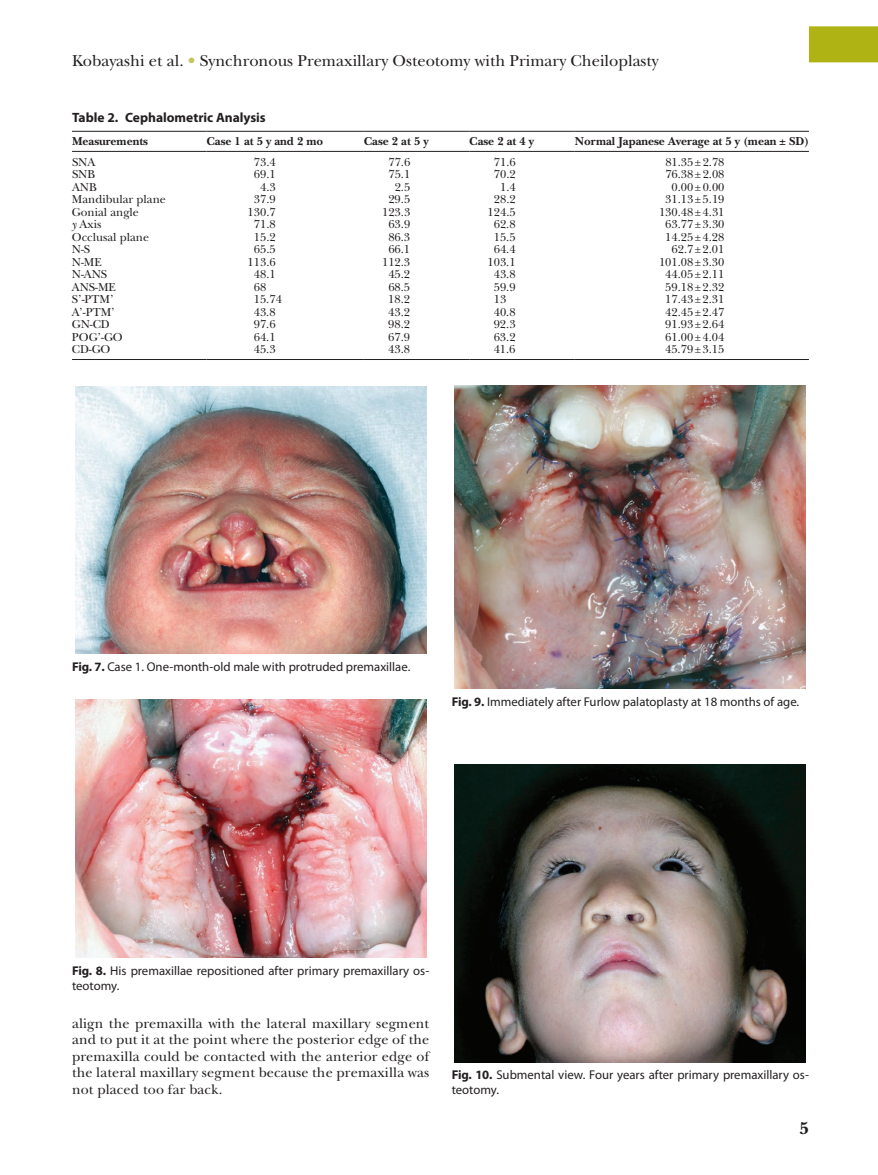
<style>
.page{position:relative;width:878px;height:1175px;background:#fff}
.page>*{position:absolute;margin:0;border:0;box-sizing:border-box;transform-origin:0 0}
.t1{font:700 18px "New Baskerville";color:#231f20}
.t2{font:16.5px "New Baskerville";color:#231f20}
.t3{font:14.25px/16.5px "New Baskerville";letter-spacing:.01em;color:#231f20;text-align:justify}
.t4{font:700 13.5px "Myriad Pro";color:#231f20}
.t5{font:12.75px/15px "Myriad Pro";color:#231f20}
.t6{font:12px "New Baskerville";color:#231f20}
.t7{font:700 12px "New Baskerville";color:#231f20}
.s1{color:#c5c660}
.s2{font-style:italic}
.s3{font-weight:700}
</style>
<div class="page">
<div style="left:808px;top:26px;width:70px;height:36px;background:#afb314"></div>
<hr style="left:72px;top:131px;width:134px;height:1px;background:#231f20">
<hr style="left:206px;top:131px;width:158px;height:1px;background:#231f20">
<hr style="left:364px;top:131px;width:105px;height:1px;background:#231f20">
<hr style="left:469px;top:131px;width:105px;height:1px;background:#231f20">
<hr style="left:574px;top:131px;width:234px;height:1px;background:#231f20">
<hr style="left:72px;top:151px;width:134px;height:1px;background:#231f20">
<hr style="left:206px;top:151px;width:158px;height:1px;background:#231f20">
<hr style="left:364px;top:151px;width:105px;height:1px;background:#231f20">
<hr style="left:469px;top:151px;width:105px;height:1px;background:#231f20">
<hr style="left:574px;top:151px;width:234px;height:1px;background:#231f20">
<hr style="left:72px;top:359px;width:134px;height:1px;background:#231f20">
<hr style="left:206px;top:359px;width:158px;height:1px;background:#231f20">
<hr style="left:364px;top:359px;width:105px;height:1px;background:#231f20">
<hr style="left:469px;top:359px;width:105px;height:1px;background:#231f20">
<hr style="left:574px;top:359px;width:234px;height:1px;background:#231f20">
<img style="left:75px;top:386px;width:351px;height:267px">
<img style="left:75px;top:699px;width:351px;height:259px">
<img style="left:455px;top:386px;width:351px;height:302px">
<img style="left:455px;top:764px;width:351px;height:298px">
<h2 class="t2" style="left:72px;top:51px;width:588px">Kobayashi et al. <span class="s1">•</span> Synchronous Premaxillary Osteotomy with Primary Cheiloplasty</h2>
<p class="t4" style="left:72px;top:109px;width:195px">Table 2. Cephalometric Analysis</p>
<p class="t7" style="left:72px;top:134px;width:77px">Measurements</p>
<p class="t7" style="left:206px;top:134px;width:118px">Case 1 at 5 y and 2 mo</p>
<p class="t7" style="left:364px;top:134px;width:66px">Case 2 at 5 y</p>
<p class="t7" style="left:469px;top:134px;width:66px">Case 2 at 4 y</p>
<p class="t7" style="left:574px;top:134px;width:236px">Normal Japanese Average at 5 y (mean ± SD)</p>
<p class="t6" style="left:72px;top:155px;width:25px">SNA</p>
<p class="t6" style="left:254px;top:155px;width:23px">73.4</p>
<p class="t6" style="left:388px;top:155px;width:23px">77.6</p>
<p class="t6" style="left:494px;top:155px;width:23px">71.6</p>
<p class="t6" style="left:665px;top:155px;width:61px">81.35±2.78</p>
<p class="t6" style="left:72px;top:167px;width:25px">SNB</p>
<p class="t6" style="left:254px;top:167px;width:23px">69.1</p>
<p class="t6" style="left:388px;top:167px;width:23px">75.1</p>
<p class="t6" style="left:494px;top:167px;width:23px">70.2</p>
<p class="t6" style="left:665px;top:167px;width:61px">76.38±2.08</p>
<p class="t6" style="left:72px;top:180px;width:26px">ANB</p>
<p class="t6" style="left:260px;top:180px;width:17px">4.3</p>
<p class="t6" style="left:394px;top:180px;width:17px">2.5</p>
<p class="t6" style="left:500px;top:180px;width:17px">1.4</p>
<p class="t6" style="left:671px;top:180px;width:54px">0.00±0.00</p>
<p class="t6" style="left:72px;top:192px;width:95px">Mandibular plane</p>
<p class="t6" style="left:254px;top:192px;width:23px">37.9</p>
<p class="t6" style="left:388px;top:192px;width:23px">29.5</p>
<p class="t6" style="left:494px;top:192px;width:23px">28.2</p>
<p class="t6" style="left:665px;top:192px;width:61px">31.13±5.19</p>
<p class="t6" style="left:72px;top:205px;width:68px">Gonial angle</p>
<p class="t6" style="left:248px;top:205px;width:30px">130.7</p>
<p class="t6" style="left:382px;top:205px;width:30px">123.3</p>
<p class="t6" style="left:487px;top:205px;width:30px">124.5</p>
<p class="t6" style="left:659px;top:205px;width:67px">130.48±4.31</p>
<p class="t6" style="left:72px;top:217px;width:31px"><span class="s2">y</span> Axis</p>
<p class="t6" style="left:254px;top:217px;width:23px">71.8</p>
<p class="t6" style="left:388px;top:217px;width:23px">63.9</p>
<p class="t6" style="left:494px;top:217px;width:23px">62.8</p>
<p class="t6" style="left:665px;top:217px;width:61px">63.77±3.30</p>
<p class="t6" style="left:72px;top:230px;width:79px">Occlusal plane</p>
<p class="t6" style="left:254px;top:230px;width:23px">15.2</p>
<p class="t6" style="left:388px;top:230px;width:23px">86.3</p>
<p class="t6" style="left:494px;top:230px;width:23px">15.5</p>
<p class="t6" style="left:665px;top:230px;width:61px">14.25±4.28</p>
<p class="t6" style="left:72px;top:242px;width:20px">N-S</p>
<p class="t6" style="left:254px;top:242px;width:23px">65.5</p>
<p class="t6" style="left:388px;top:242px;width:23px">66.1</p>
<p class="t6" style="left:494px;top:242px;width:23px">64.4</p>
<p class="t6" style="left:671px;top:242px;width:54px">62.7±2.01</p>
<p class="t6" style="left:72px;top:255px;width:31px">N-ME</p>
<p class="t6" style="left:247px;top:255px;width:30px">113.6</p>
<p class="t6" style="left:382px;top:255px;width:30px">112.3</p>
<p class="t6" style="left:487px;top:255px;width:30px">103.1</p>
<p class="t6" style="left:659px;top:255px;width:67px">101.08±3.30</p>
<p class="t6" style="left:72px;top:267px;width:37px">N-ANS</p>
<p class="t6" style="left:254px;top:267px;width:23px">48.1</p>
<p class="t6" style="left:388px;top:267px;width:23px">45.2</p>
<p class="t6" style="left:494px;top:267px;width:23px">43.8</p>
<p class="t6" style="left:665px;top:267px;width:61px">44.05±2.11</p>
<p class="t6" style="left:72px;top:280px;width:46px">ANS-ME</p>
<p class="t6" style="left:254px;top:280px;width:14px">68</p>
<p class="t6" style="left:388px;top:280px;width:23px">68.5</p>
<p class="t6" style="left:493px;top:280px;width:23px">59.9</p>
<p class="t6" style="left:665px;top:280px;width:61px">59.18±2.32</p>
<p class="t6" style="left:72px;top:292px;width:43px">S’-PTM’</p>
<p class="t6" style="left:254px;top:292px;width:30px">15.74</p>
<p class="t6" style="left:388px;top:292px;width:23px">18.2</p>
<p class="t6" style="left:493px;top:292px;width:14px">13</p>
<p class="t6" style="left:665px;top:292px;width:61px">17.43±2.31</p>
<p class="t6" style="left:72px;top:305px;width:44px">A’-PTM’</p>
<p class="t6" style="left:254px;top:305px;width:23px">43.8</p>
<p class="t6" style="left:388px;top:305px;width:23px">43.2</p>
<p class="t6" style="left:493px;top:305px;width:23px">40.8</p>
<p class="t6" style="left:665px;top:305px;width:61px">42.45±2.47</p>
<p class="t6" style="left:72px;top:317px;width:39px">GN-CD</p>
<p class="t6" style="left:254px;top:317px;width:23px">97.6</p>
<p class="t6" style="left:388px;top:317px;width:23px">98.2</p>
<p class="t6" style="left:493px;top:317px;width:23px">92.3</p>
<p class="t6" style="left:665px;top:317px;width:61px">91.93±2.64</p>
<p class="t6" style="left:72px;top:330px;width:52px">POG’-GO</p>
<p class="t6" style="left:254px;top:330px;width:23px">64.1</p>
<p class="t6" style="left:388px;top:330px;width:23px">67.9</p>
<p class="t6" style="left:493px;top:330px;width:23px">63.2</p>
<p class="t6" style="left:665px;top:330px;width:61px">61.00±4.04</p>
<p class="t6" style="left:72px;top:342px;width:40px">CD-GO</p>
<p class="t6" style="left:254px;top:342px;width:23px">45.3</p>
<p class="t6" style="left:388px;top:342px;width:23px">43.8</p>
<p class="t6" style="left:493px;top:342px;width:23px">41.6</p>
<p class="t6" style="left:665px;top:342px;width:61px">45.79±3.15</p>
<p class="t5" style="left:72px;top:658px;width:340px"><span class="s3">Fig. 7.</span> Case 1. One-month-old male with protruded premaxillae.</p>
<p class="t5" style="left:452px;top:693px;width:349px"><span class="s3">Fig. 9.</span> I mmediately after Furlow palatoplasty at 18 months of age.</p>
<p class="t5" style="left:72px;top:963px;width:359px"><span class="s3">Fig. 8.</span> His premaxillae repositioned after primary premaxillary os&shy;teotomy.</p>
<p class="t3" style="left:72px;top:1015px;width:359px">align the premaxilla with the lateral maxillary segment and to put it at the point where the posterior edge of the premaxilla could be contacted with the anterior edge of the lateral maxillary segment because the premaxilla was not placed too far back.</p>
<p class="t5" style="left:452px;top:1067px;width:358px"><span class="s3">Fig. 10.</span> Submental view. Four years after primary premaxillary os&shy;teotomy.</p>
<h1 class="t1" style="left:799px;top:1118px;width:11px">5</h1>
</div>
